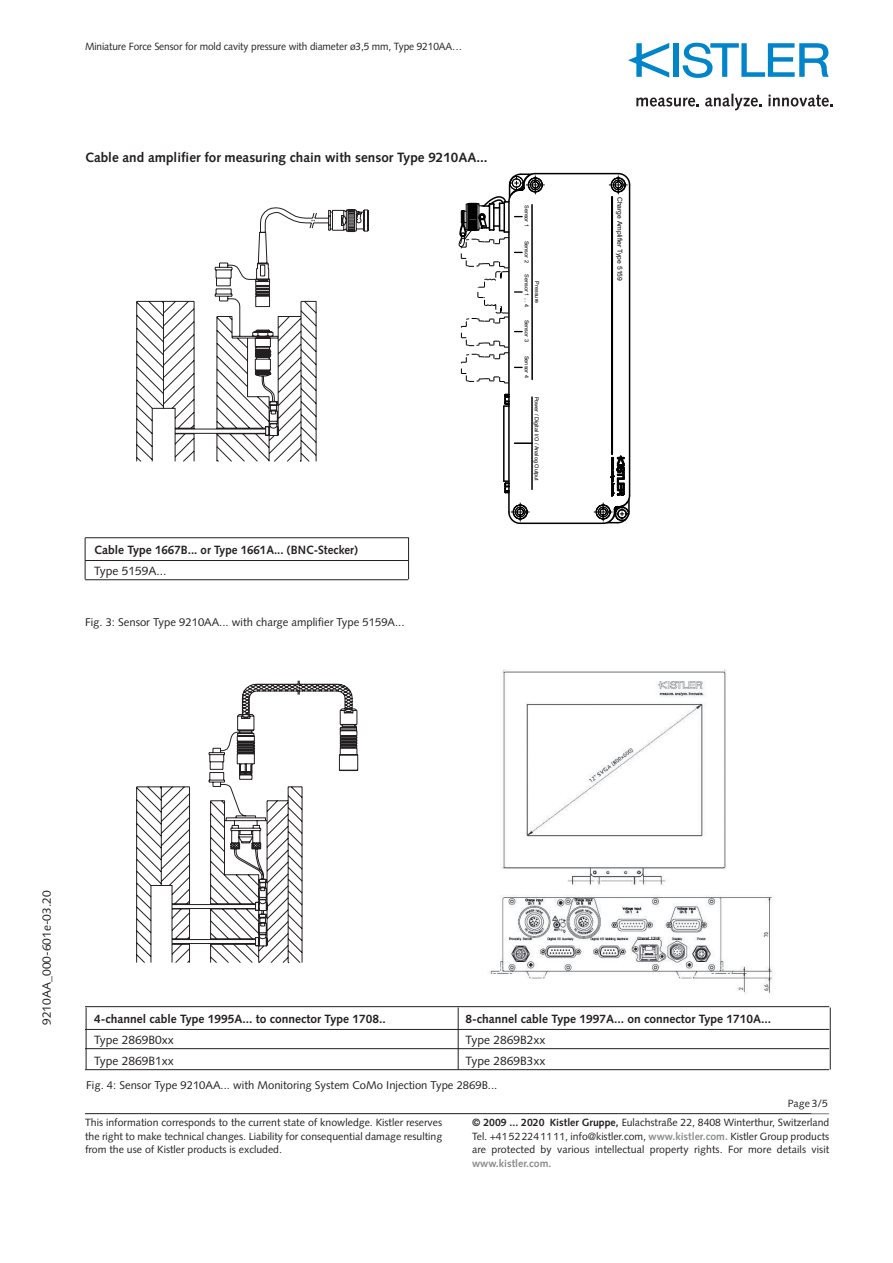
<style>
.page{position:relative;width:893px;height:1263px;background:#fff}
.page>*{position:absolute;margin:0;border:0;box-sizing:border-box;transform-origin:0 0}
.t1{font:700 13.5px "Syntax LT Std";color:#231f20}
.t2{font:700 12px "Syntax LT Std";color:#231f20}
.t3{font:12px "Syntax LT Std";color:#231f20}
.t4{font:11.25px "Syntax LT Std";color:#231f20}
.t5{font:10.5px/13.5px "Syntax LT Std";color:#231f20;text-align:justify}
.t6{font:10.5px "Syntax LT Std";color:#231f20;scale:.96 1}
.t7{font:700 10.5px "Syntax LT Std";color:#8a8c8f}
.t8{font:6.75px "Arial";color:#000001}
.t9{font:5.55px "Arial";color:#000001}
.s1{font-weight:700}
.s2{font-weight:700;color:#8a8c8f}
</style>
<div class="page">
<hr style="left:85px;top:1113px;width:744px;height:1px;background:#231f20">
<div style="left:673px;top:43px;width:6px;height:34px;background:#0084ca"></div>
<svg style="left:683px;top:43px;width:146px;height:35px"></svg>
<svg style="left:628px;top:43px;width:41px;height:35px"></svg>
<svg style="left:636px;top:98px;width:63px;height:9px"></svg>
<svg style="left:705px;top:94px;width:57px;height:16px"></svg>
<svg style="left:768px;top:95px;width:65px;height:12px"></svg>
<hr style="left:85px;top:1006px;width:744px;height:1px;background:#231f20">
<hr style="left:85px;top:1029px;width:744px;height:1px;background:#231f20">
<hr style="left:85px;top:1048px;width:744px;height:1px;background:#231f20">
<hr style="left:85px;top:1069px;width:744px;height:1px;background:#231f20">
<hr style="left:458px;top:1007px;width:1px;height:62px;background:#231f20">
<hr style="left:830px;top:1007px;width:1px;height:62px;background:#231f20">
<hr style="left:86px;top:1007px;width:1px;height:62px;background:#231f20">
<svg style="left:459px;top:173px;width:172px;height:351px"></svg>
<hr style="left:408px;top:537px;width:1px;height:42px;background:#231f20">
<hr style="left:85px;top:538px;width:1px;height:41px;background:#231f20">
<hr style="left:85px;top:537px;width:323px;height:1px;background:#231f20">
<hr style="left:85px;top:560px;width:323px;height:1px;background:#231f20">
<hr style="left:85px;top:579px;width:323px;height:1px;background:#231f20">
<img style="left:488px;top:669px;width:285px;height:325px">
<svg style="left:136px;top:208px;width:233px;height:254px"></svg>
<svg style="left:136px;top:681px;width:223px;height:283px"></svg>
<p class="t6" style="left:85px;top:41px;width:394px">Miniature Force Sensor for mold cavity pressure with diameter ø3,5 mm, Type 9210AA…</p>
<p class="t1" style="left:85px;top:150px;width:404px">Cable and amplifier for measuring chain with sensor Type 9210AA...</p>
<p class="t2" style="left:94px;top:543px;width:265px">Cable Type 1667B... or Type 1661A... (BNC-Stecker)</p>
<p class="t3" style="left:94px;top:564px;width:74px">Type 5159A...</p>
<p class="t4" style="left:85px;top:615px;width:321px">Fig. 3: Sensor Type 9210AA... with charge amplifier Type 5159A...</p>
<p class="t9" style="left:530px;top:205px;width:24px;rotate:90deg">Sensor 1</p>
<p class="t9" style="left:530px;top:241px;width:24px;rotate:90deg">Sensor 2</p>
<p class="t9" style="left:530px;top:274px;width:34px;rotate:90deg">Sensor 1 ... 4</p>
<p class="t9" style="left:530px;top:320px;width:24px;rotate:90deg">Sensor 3</p>
<p class="t9" style="left:530px;top:356px;width:24px;rotate:90deg">Sensor 4</p>
<p class="t9" style="left:541px;top:281px;width:24px;rotate:90deg">Pressure</p>
<p class="t9" style="left:540px;top:397px;width:86px;rotate:90deg">Power / Digital I/O / Analog Output</p>
<p class="t8" style="left:624px;top:197px;width:85px;rotate:90deg">Charge Amplifier Type 5159</p>
<p class="t3" style="left:39px;top:1025px;width:136px;rotate:-90deg">9210AA_000-601e-03.20</p>
<p class="t2" style="left:94px;top:1012px;width:293px">4-channel cable Type 1995A... to connector Type 1708..</p>
<p class="t2" style="left:466px;top:1012px;width:307px">8-channel cable Type 1997A... on connector Type 1710A...</p>
<p class="t3" style="left:94px;top:1033px;width:81px">Type 2869B0xx</p>
<p class="t3" style="left:466px;top:1033px;width:81px">Type 2869B2xx</p>
<p class="t3" style="left:94px;top:1054px;width:81px">Type 2869B1xx</p>
<p class="t3" style="left:466px;top:1054px;width:81px">Type 2869B3xx</p>
<p class="t4" style="left:86px;top:1079px;width:412px">Fig. 4: Sensor Type 9210AA... with Monitoring System CoMo Injection Type 2869B...</p>
<p class="t5" style="left:788px;top:1097px;width:42px">Page 3/5</p>
<p class="t5" style="left:823px;top:1097px;width:7px">4</p>
<p class="t5" style="left:85px;top:1116px;width:359px">This information corresponds to the current state of knowledge. Kistler reserves the right to make technical changes. Liability for consequential damage resulting from the use of Kistler products is excluded.</p>
<p class="t5" style="left:472px;top:1116px;width:359px"><span class="s1">© 2009 ... 2020 Kistler Gruppe,</span> Eulachstraße 22, 8408 Winterthur, Switzerland Tel. +41 52 224 11 11, info@kistler.com, <span class="s2">www.kistler.com.</span> Kistler Group products are protected by various intellectual property rights. For more details visit</p>
<p class="t7" style="left:472px;top:1157px;width:81px">www.kistler.com.</p>
</div>
